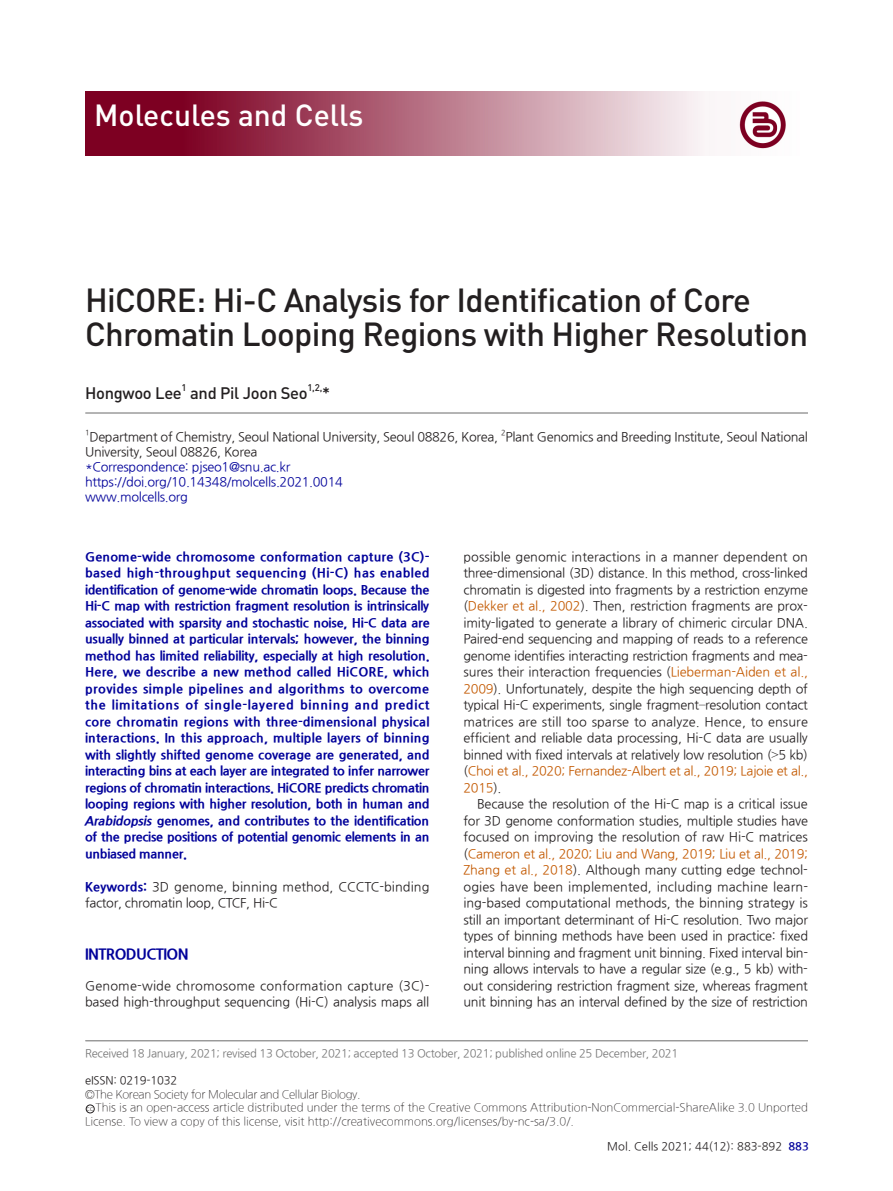
<style>
.page{position:relative;width:893px;height:1191px;background:#fff}
.page>*{position:absolute;margin:0;border:0;box-sizing:border-box;transform-origin:0 0}
.t1{font:500 33px/34.5px "DIN Pro";letter-spacing:-.02em;color:#231f20}
.t2{font:500 30.15px "DIN Pro";color:#fff}
.t3{font:500 16.5px "DIN Pro";letter-spacing:-.02em;color:#231f20}
.t4{font:800 15px "Nanum Gothic";letter-spacing:-.04em;color:#00009a}
.t5{font:12.75px/16.5px "Nanum Gothic";letter-spacing:-.025em;color:#231f20;text-align:justify}
.t6{font:800 12.75px/16.5px "Nanum Gothic";letter-spacing:-.025em;color:#00009a;text-align:justify}
.t7{font:12.75px/15px "Nanum Gothic";letter-spacing:-.025em;color:#00009a}
.t8{font:12.75px/16.5px "Nanum Gothic";letter-spacing:.01em;color:#231f20}
.t9{font:300 11.25px/13.5px "Nanum Gothic";color:#231f20}
.t10{font:11.25px "Nanum Gothic";letter-spacing:-.025em;color:#777}
.t11{font:11.25px "Nanum Gothic";color:#231f20}
.t12{font:500 9.6px "DIN Pro";color:#231f20}
.t13{font:7.5px "Nanum Gothic";color:#231f20}
.s1{font-style:italic}
.s2{font-weight:800;color:#00009a}
.s3{color:#c35900}
.s4{font-family:"Times New Roman"}
.s5{font-family:"DIN Pro";font-size:7.5px}
.s6{font-weight:700;color:#00009a}
</style>
<div class="page">
<img style="left:85px;top:91px;width:701px;height:65px">
<hr style="left:86px;top:412px;width:722px;height:1px;background:#7f7f7f">
<hr style="left:86px;top:1040px;width:722px;height:1px;background:#7f7f7f">
<div style="left:86px;top:1104px;width:9px;height:9px;border:1px solid #231f20;border-radius:50%"></div>
<h2 class="t2" style="left:94px;top:94px;width:271px">Molecules and Cells</h2>
<h1 class="t1" style="left:85px;top:281px;width:724px">HiCORE: Hi-C Analysis for Identification of Core<br>Chromatin Looping Regions with Higher Resolution</h1>
<p class="t3" style="left:85px;top:381px;width:98px">Hongwoo Lee</p>
<p class="t12" style="left:182px;top:380px;width:7px">1</p>
<p class="t3" style="left:190px;top:381px;width:119px">and Pil Joon Seo</p>
<p class="t12" style="left:307px;top:380px;width:16px">1,2,</p>
<p class="t3" style="left:322px;top:381px;width:10px">*</p>
<p class="t13" style="left:85px;top:429px;width:6px">1</p>
<p class="t5" style="left:89px;top:429px;width:410px">Department of Chemistry, Seoul National University, Seoul 08826, Korea,</p>
<p class="t13" style="left:501px;top:429px;width:6px">2</p>
<p class="t5" style="left:505px;top:429px;width:304px">Plant Genomics and Breeding Institute, Seoul National</p>
<p class="t5" style="left:85px;top:444px;width:174px">University, Seoul 08826, Korea</p>
<p class="t7" style="left:85px;top:460px;width:259px">*Correspondence: pjseo1@snu.ac.kr https://doi.org/10.14348/molcells.2021.0014 www.molcells.org</p>
<p class="t6" style="left:84px;top:548px;width:347px">Genome-wide chromosome conformation capture (3C)- based high-throughput sequencing (Hi-C) has enabled identification of genome-wide chromatin loops. Because the Hi-C map with restriction fragment resolution is intrinsically associated with sparsity and stochastic noise, Hi-C data are usually binned at particular intervals; however, the binning method has limited reliability, especially at high resolution.<br>Here, we describe a new method called HiCORE, which provides simple pipelines and algorithms to overcome the limitations of single-layered binning and predict core chromatin regions with three-dimensional physical interactions. In this approach, multiple layers of binning with slightly shifted genome coverage are generated, and interacting bins at each layer are integrated to infer narrower regions of chromatin interactions. HiCORE predicts chromatin looping regions with higher resolution, both in human and <span class="s1">Arabidopsis</span> genomes, and contributes to the identification of the precise positions of potential genomic elements in an unbiased manner.</p>
<p class="t8" style="left:85px;top:878px;width:346px"><span class="s2">Keywords:</span> 3D genome, binning method, CCCTC-binding factor, chromatin loop, CTCF, Hi-C</p>
<p class="t4" style="left:85px;top:945px;width:105px">INTRODUCTION</p>
<p class="t5" style="left:85px;top:977px;width:346px">Genome-wide chromosome conformation capture (3C)- based high-throughput sequencing (Hi-C) analysis maps all</p>
<p class="t5" style="left:463px;top:548px;width:346px">possible genomic interactions in a manner dependent on three-dimensional (3D) distance. In this method, cross-linked chromatin is digested into fragments by a restriction enzyme (<span class="s3">Dekker et al., 2002</span>). Then, restriction fragments are prox&shy;imity-ligated to generate a library of chimeric circular DNA.<br>Paired-end sequencing and mapping of reads to a reference genome identifies interacting restriction fragments and mea&shy;sures their interaction frequencies (<span class="s3">Lieberman-Aiden et al., 2009</span>). Unfortunately, despite the high sequencing depth of typical Hi-C experiments, single fragment<span class="s4">–</span>resolution contact matrices are still too sparse to analyze. Hence, to ensure efficient and reliable data processing, Hi-C data are usually binned with fixed intervals at relatively low resolution (<span class="s4">&gt;</span>5 kb) (<span class="s3">Choi et al., 2020; Fernandez-Albert et al., 2019; Lajoie et al., 2015</span>).</p>
<p class="t5" style="left:463px;top:796px;width:346px;text-indent:14px">Because the resolution of the Hi-C map is a critical issue for 3D genome conformation studies, multiple studies have focused on improving the resolution of raw Hi-C matrices (<span class="s3">Cameron et al., 2020; Liu and Wang, 2019; Liu et al., 2019; Zhang et al., 2018</span>). Although many cutting edge technol&shy;ogies have been implemented, including machine learn&shy;ing-based computational methods, the binning strategy is still an important determinant of Hi-C resolution. Two major types of binning methods have been used in practice: fixed interval binning and fragment unit binning. Fixed interval bin&shy;ning allows intervals to have a regular size (e.g., 5 kb) with&shy;out considering restriction fragment size, whereas fragment unit binning has an interval defined by the size of restriction</p>
<p class="t10" style="left:85px;top:1048px;width:595px">Received 18 January, 2021; revised 13 October, 2021; accepted 13 October, 2021; published online 25 December, 2021</p>
<p class="t11" style="left:85px;top:1075px;width:94px">eISSN: 0219-1032</p>
<p class="t9" style="left:85px;top:1087px;width:724px">©The Korean Society for Molecular and Cellular Biology.<br><span class="s5">cc</span> This is an open-access article distributed under the terms of the Creative Commons Attribution-NonCommercial-ShareAlike 3.0 Unported<br>License. To view a copy of this license, visit http://creativecommons.org/licenses/by-nc-sa/3.0/.</p>
<p class="t11" style="left:607px;top:1140px;width:203px">Mol. Cells 2021; 44(12): 883-892 <span class="s6">883</span></p>
</div>
